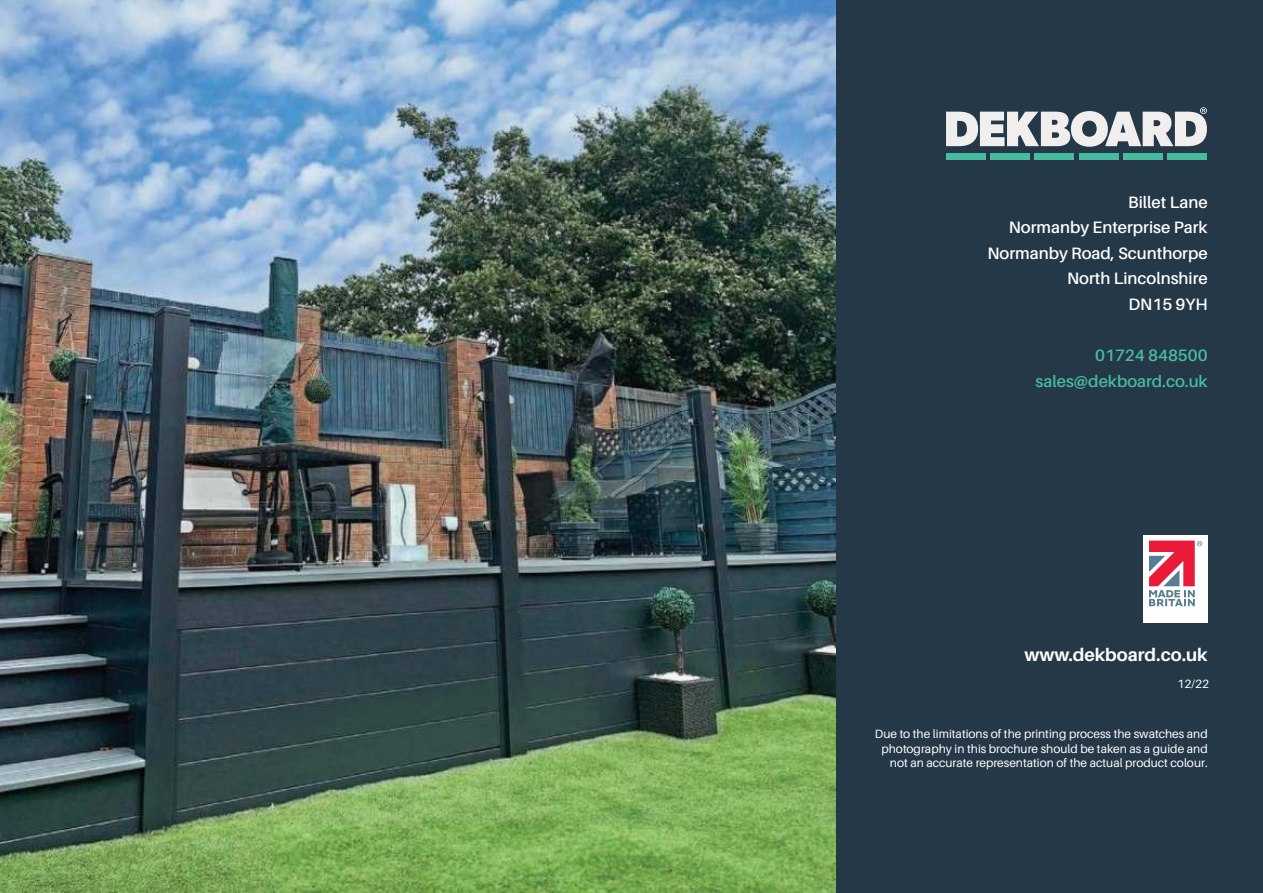
<style>
.page{position:relative;width:1263px;height:893px;background:#fff}
.page>*{position:absolute;margin:0;border:0;box-sizing:border-box;transform-origin:0 0}
.t1{font:700 18px "Aileron";color:#fff}
.t2{font:600 16.5px/25.7px "Aileron";color:#fff;text-align:right}
.t3{font:600 16.5px/25.5px "Aileron";color:#47bd9e;text-align:right}
.t4{font:12px/14.4px "Aileron";color:#fff;text-align:right}
</style>
<div class="page">
<div style="left:836px;top:0;width:427px;height:893px;background:#253848"></div>
<svg style="left:946px;top:107px;width:261px;height:40px"></svg>
<div style="left:946px;top:154px;width:40px;height:6px;background:#46bb9d"></div>
<div style="left:990px;top:154px;width:40px;height:6px;background:#46bb9d"></div>
<div style="left:1034px;top:154px;width:40px;height:6px;background:#46bb9d"></div>
<div style="left:1079px;top:154px;width:39px;height:6px;background:#46bb9d"></div>
<div style="left:1123px;top:154px;width:40px;height:6px;background:#46bb9d"></div>
<div style="left:1167px;top:154px;width:40px;height:6px;background:#46bb9d"></div>
<div style="left:1143px;top:535px;width:65px;height:88px;background:#fff"></div>
<svg style="left:1149px;top:541px;width:53px;height:65px"></svg>
<img style="left:0;top:0;width:836px;height:893px">
<h2 class="t2" style="left:987px;top:190px;width:222px">Billet Lane<br>Normanby Enterprise Park<br>Normanby Road, Scunthorpe<br>North Lincolnshire<br>DN15 9YH</h2>
<h2 class="t3" style="left:1035px;top:343px;width:174px">01724 848500 sales@dekboard.co.uk</h2>
<h1 class="t1" style="left:1024px;top:648px;width:185px">www.dekboard.co.uk</h1>
<p class="t4" style="left:1177px;top:677px;width:33px">12/22</p>
<p class="t4" style="left:875px;top:728px;width:334px">Due to the limitations of the printing process the swatches and photography in this brochure should be taken as a guide and not an accurate representation of the actual product colour.</p>
</div>
